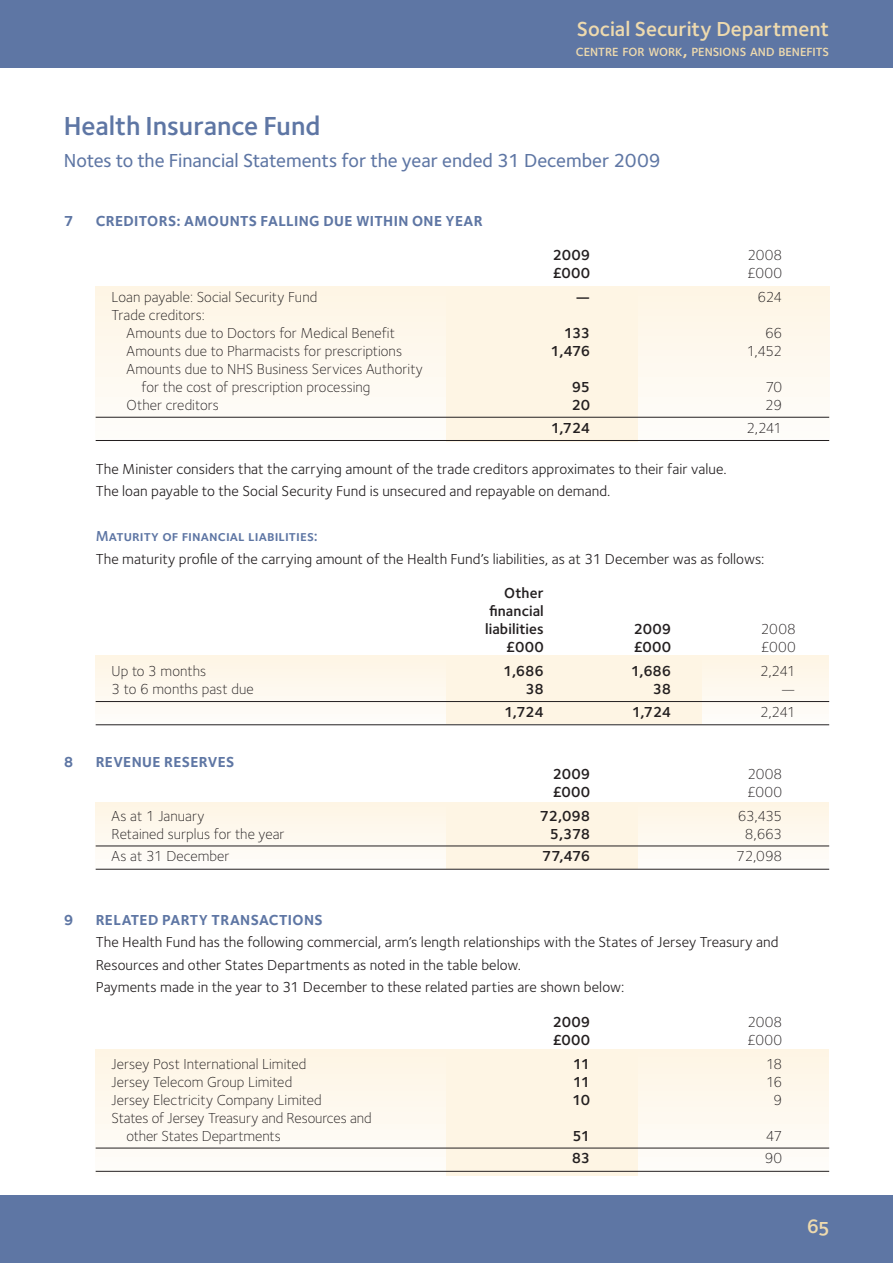
<style>
.page{position:relative;width:893px;height:1263px;background:#fff}
.page>*{position:absolute;margin:0;border:0;box-sizing:border-box;transform-origin:0 0}
.Header_18pt{font:600 27px "Foundry Sterling";color:#5e76a4}
.t1{font:600 21px "Foundry Sterling";color:#eedaae}
.t2{font:21px "Foundry Sterling Demi Expert";color:#eedaae}
.Header_12pt{font:500 19.5px "Foundry Sterling";color:#5e76a4}
.Paragraph_Notes_NoIn{font:15px/22.5px "Foundry Sterling";color:#231f20}
.Table_2_Notes{font:300 15px "Foundry Sterling";color:#231f20}
.Heading_Notes_1_0_Bo{font:700 15px "Foundry Sterling";letter-spacing:.025em;color:#5e76a4}
.Table_3_Notes_Y{font:600 15px "Foundry Sterling";letter-spacing:.01em;color:#231f20}
.Table_3_Notes{font:300 15px "Foundry Sterling";letter-spacing:.005em;color:#231f20}
.Table_2_Notes-2{font:600 15px "Foundry Sterling";letter-spacing:-.045em;color:#231f20}
.Heading_Notes_0_1_Bo{font:15px "Foundry Sterling Demi Expert";letter-spacing:.01em;color:#5e76a4}
.Table_2_Notes_total{font:300 15px "Foundry Sterling";color:#231f20}
.Table_2_Notes_Y___up{font:600 15px "Foundry Sterling";letter-spacing:.02em;color:#231f20}
.Table_2_Notes_Y___up-2{font:300 15px "Foundry Sterling";letter-spacing:.02em;color:#231f20}
.Table_3_Notes-2{font:600 15px "Foundry Sterling";letter-spacing:-.01em;color:#231f20}
.Table_2_Notes_total-2{font:600 15px "Foundry Sterling";letter-spacing:-.03em;color:#231f20}
.Table_3_Notes_total{font:600 15px "Foundry Sterling";letter-spacing:-.03em;color:#231f20}
.Table_3_Notes_Y-2{font:300 15px "Foundry Sterling";letter-spacing:.02em;color:#231f20}
.Table_3_Notes_total-2{font:300 15px "Foundry Sterling";color:#231f20}
.t3{font:600 12.3px "Foundry Sterling";color:#eedaae}
.s1{font-size:17.55px}
</style>
<div class="page">
<div style="left:96px;top:286px;width:733px;height:155px;background:#fef9ef"></div>
<div style="left:446px;top:286px;width:192px;height:155px;background:#fef5e4"></div>
<div style="left:95px;top:656px;width:734px;height:67px;background:#fef9ef"></div>
<div style="left:446px;top:656px;width:256px;height:67px;background:#fef5e4"></div>
<div style="left:95px;top:803px;width:734px;height:65px;background:#fef9ef"></div>
<div style="left:446px;top:803px;width:191px;height:65px;background:#fef5e4"></div>
<div style="left:95px;top:1049px;width:734px;height:127px;background:#fef9ef"></div>
<div style="left:446px;top:1049px;width:191px;height:127px;background:#fef5e4"></div>
<div style="left:0;top:0;width:893px;height:68px;background:#5e76a4"></div>
<div style="left:0;top:1195px;width:893px;height:68px;background:#5e76a4"></div>
<hr style="left:96px;top:417px;width:733px;height:1px;background:#231f20">
<hr style="left:96px;top:440px;width:733px;height:1px;background:#231f20">
<hr style="left:96px;top:701px;width:733px;height:1px;background:#231f20">
<hr style="left:96px;top:724px;width:733px;height:1px;background:#231f20">
<hr style="left:96px;top:845px;width:733px;height:1px;background:#231f20">
<hr style="left:96px;top:869px;width:733px;height:1px;background:#231f20">
<hr style="left:96px;top:1148px;width:733px;height:1px;background:#231f20">
<hr style="left:96px;top:1171px;width:733px;height:1px;background:#231f20">
<h2 class="t1" style="left:577px;top:17px;width:254px">Social Security Department</h2>
<p class="t3" style="left:576px;top:44px;width:255px">CENTRE FOR WORK<span class="s1">,</span> PENSIONS AND BENEFITS</p>
<p class="Header_18pt" style="left:64px;top:110px;width:258px">Health Insurance Fund</p>
<p class="Header_12pt" style="left:64px;top:149px;width:598px">Notes to the Financial Statements for the year ended 31 December 2009</p>
<p class="Heading_Notes_1_0_Bo" style="left:64px;top:212px;width:11px">7</p>
<p class="Heading_Notes_1_0_Bo" style="left:96px;top:212px;width:389px">CREDITORS: AMOUNTS FALLING DUE WITHIN ONE YEAR</p>
<p class="Table_2_Notes_Y___up" style="left:553px;top:246px;width:39px">2009</p>
<p class="Table_2_Notes_Y___up-2" style="left:747px;top:246px;width:36px">2008</p>
<p class="Table_2_Notes_Y___up" style="left:552px;top:264px;width:40px">£000</p>
<p class="Table_2_Notes_Y___up-2" style="left:747px;top:264px;width:37px">£000</p>
<p class="Table_2_Notes" style="left:112px;top:288px;width:207px">Loan payable: Social Security Fund</p>
<p class="Table_2_Notes-2" style="left:575px;top:288px;width:16px">—</p>
<p class="Table_2_Notes" style="left:758px;top:288px;width:26px">624</p>
<p class="Table_2_Notes" style="left:112px;top:306px;width:95px">Trade creditors:</p>
<p class="Table_2_Notes" style="left:127px;top:324px;width:270px">Amounts due to Doctors for Medical Benefit</p>
<p class="Table_2_Notes-2" style="left:564px;top:324px;width:28px">133</p>
<p class="Table_2_Notes" style="left:765px;top:324px;width:19px">66</p>
<p class="Table_2_Notes" style="left:127px;top:342px;width:277px">Amounts due to Pharmacists for prescriptions</p>
<p class="Table_2_Notes-2" style="left:551px;top:342px;width:41px">1,476</p>
<p class="Table_2_Notes" style="left:747px;top:342px;width:37px">1,452</p>
<p class="Table_2_Notes" style="left:127px;top:360px;width:298px">Amounts due to NHS Business Services Authority</p>
<p class="Table_2_Notes" style="left:142px;top:378px;width:230px">for the cost of prescription processing</p>
<p class="Table_2_Notes-2" style="left:572px;top:378px;width:20px">95</p>
<p class="Table_2_Notes" style="left:765px;top:378px;width:18px">70</p>
<p class="Table_2_Notes" style="left:127px;top:396px;width:94px">Other creditors</p>
<p class="Table_2_Notes-2" style="left:572px;top:396px;width:20px">20</p>
<p class="Table_2_Notes" style="left:765px;top:396px;width:19px">29</p>
<p class="Table_2_Notes_total-2" style="left:551px;top:419px;width:41px">1,724</p>
<p class="Table_2_Notes_total" style="left:747px;top:419px;width:37px">2,241</p>
<p class="Paragraph_Notes_NoIn" style="left:96px;top:457px;width:633px">The Minister considers that the carrying amount of the trade creditors approximates to their fair value.</p>
<p class="Paragraph_Notes_NoIn" style="left:96px;top:480px;width:516px">The loan payable to the Social Security Fund is unsecured and repayable on demand.</p>
<p class="Heading_Notes_0_1_Bo" style="left:96px;top:527px;width:224px">Maturity of financial liabilities:</p>
<p class="Paragraph_Notes_NoIn" style="left:96px;top:547px;width:670px">The maturity profile of the carrying amount of the Health Fund’s liabilities, as at 31 December was as follows:</p>
<p class="Table_3_Notes_Y" style="left:504px;top:584px;width:41px">Other</p>
<p class="Table_3_Notes_Y" style="left:489px;top:602px;width:56px">financial</p>
<p class="Table_3_Notes_Y" style="left:485px;top:620px;width:60px">liabilities</p>
<p class="Table_3_Notes_Y" style="left:634px;top:620px;width:39px">2009</p>
<p class="Table_3_Notes_Y-2" style="left:761px;top:621px;width:36px">2008</p>
<p class="Table_3_Notes_Y" style="left:506px;top:638px;width:40px">£000</p>
<p class="Table_3_Notes_Y" style="left:633px;top:638px;width:40px">£000</p>
<p class="Table_3_Notes_Y-2" style="left:761px;top:639px;width:37px">£000</p>
<p class="Table_3_Notes" style="left:112px;top:663px;width:96px">Up to 3 months</p>
<p class="Table_3_Notes-2" style="left:503px;top:662px;width:42px">1,686</p>
<p class="Table_3_Notes-2" style="left:631px;top:662px;width:42px">1,686</p>
<p class="Table_3_Notes" style="left:760px;top:663px;width:37px">2,241</p>
<p class="Table_3_Notes" style="left:112px;top:681px;width:144px">3 to 6 months past due</p>
<p class="Table_3_Notes-2" style="left:525px;top:680px;width:20px">38</p>
<p class="Table_3_Notes-2" style="left:653px;top:680px;width:20px">38</p>
<p class="Table_3_Notes" style="left:781px;top:681px;width:16px">—</p>
<p class="Table_3_Notes_total" style="left:504px;top:703px;width:41px">1,724</p>
<p class="Table_3_Notes_total" style="left:632px;top:703px;width:41px">1,724</p>
<p class="Table_3_Notes_total-2" style="left:760px;top:703px;width:37px">2,241</p>
<p class="Heading_Notes_1_0_Bo" style="left:64px;top:753px;width:11px">8</p>
<p class="Heading_Notes_1_0_Bo" style="left:96px;top:753px;width:140px">REVENUE RESERVES</p>
<p class="Table_2_Notes_Y___up" style="left:553px;top:765px;width:39px">2009</p>
<p class="Table_2_Notes_Y___up-2" style="left:747px;top:765px;width:36px">2008</p>
<p class="Table_2_Notes_Y___up" style="left:552px;top:783px;width:40px">£000</p>
<p class="Table_2_Notes_Y___up-2" style="left:747px;top:783px;width:37px">£000</p>
<p class="Table_2_Notes" style="left:112px;top:807px;width:94px">As at 1 January</p>
<p class="Table_2_Notes-2" style="left:540px;top:807px;width:52px">72,098</p>
<p class="Table_2_Notes" style="left:738px;top:807px;width:46px">63,435</p>
<p class="Table_2_Notes" style="left:112px;top:825px;width:174px">Retained surplus for the year</p>
<p class="Table_2_Notes-2" style="left:550px;top:825px;width:42px">5,378</p>
<p class="Table_2_Notes" style="left:745px;top:825px;width:39px">8,663</p>
<p class="Table_2_Notes_total" style="left:112px;top:848px;width:119px">As at 31 December</p>
<p class="Table_2_Notes_total-2" style="left:542px;top:847px;width:50px">77,476</p>
<p class="Table_2_Notes_total" style="left:736px;top:848px;width:48px">72,098</p>
<p class="Heading_Notes_1_0_Bo" style="left:64px;top:911px;width:11px">9</p>
<p class="Heading_Notes_1_0_Bo" style="left:96px;top:911px;width:229px">RELATED PARTY TRANSACTIONS</p>
<p class="Paragraph_Notes_NoIn" style="left:96px;top:931px;width:684px">The Health Fund has the following commercial, arm’s length relationships with the States of Jersey Treasury and<br>Resources and other States Departments as noted in the table below.</p>
<p class="Paragraph_Notes_NoIn" style="left:96px;top:976px;width:530px">Payments made in the year to 31 December to these related parties are shown below:</p>
<p class="Table_2_Notes_Y___up" style="left:553px;top:1013px;width:39px">2009</p>
<p class="Table_2_Notes_Y___up-2" style="left:747px;top:1013px;width:36px">2008</p>
<p class="Table_2_Notes_Y___up" style="left:552px;top:1031px;width:40px">£000</p>
<p class="Table_2_Notes_Y___up-2" style="left:747px;top:1031px;width:37px">£000</p>
<p class="Table_2_Notes" style="left:112px;top:1055px;width:196px">Jersey Post International Limited</p>
<p class="Table_2_Notes-2" style="left:573px;top:1055px;width:19px">11</p>
<p class="Table_2_Notes" style="left:766px;top:1055px;width:18px">18</p>
<p class="Table_2_Notes" style="left:112px;top:1073px;width:182px">Jersey Telecom Group Limited</p>
<p class="Table_2_Notes-2" style="left:573px;top:1073px;width:19px">11</p>
<p class="Table_2_Notes" style="left:766px;top:1073px;width:18px">16</p>
<p class="Table_2_Notes" style="left:112px;top:1091px;width:212px">Jersey Electricity Company Limited</p>
<p class="Table_2_Notes-2" style="left:572px;top:1091px;width:20px">10</p>
<p class="Table_2_Notes" style="left:774px;top:1091px;width:10px">9</p>
<p class="Table_2_Notes" style="left:112px;top:1109px;width:262px">States of Jersey Treasury and Resources and</p>
<p class="Table_2_Notes" style="left:126px;top:1127px;width:156px">other States Departments</p>
<p class="Table_2_Notes-2" style="left:573px;top:1127px;width:19px">51</p>
<p class="Table_2_Notes" style="left:766px;top:1127px;width:18px">47</p>
<p class="Table_2_Notes_total-2" style="left:572px;top:1149px;width:20px">83</p>
<p class="Table_2_Notes_total" style="left:765px;top:1150px;width:19px">90</p>
<h2 class="t2" style="left:807px;top:1213px;width:24px">65</h2>
</div>
